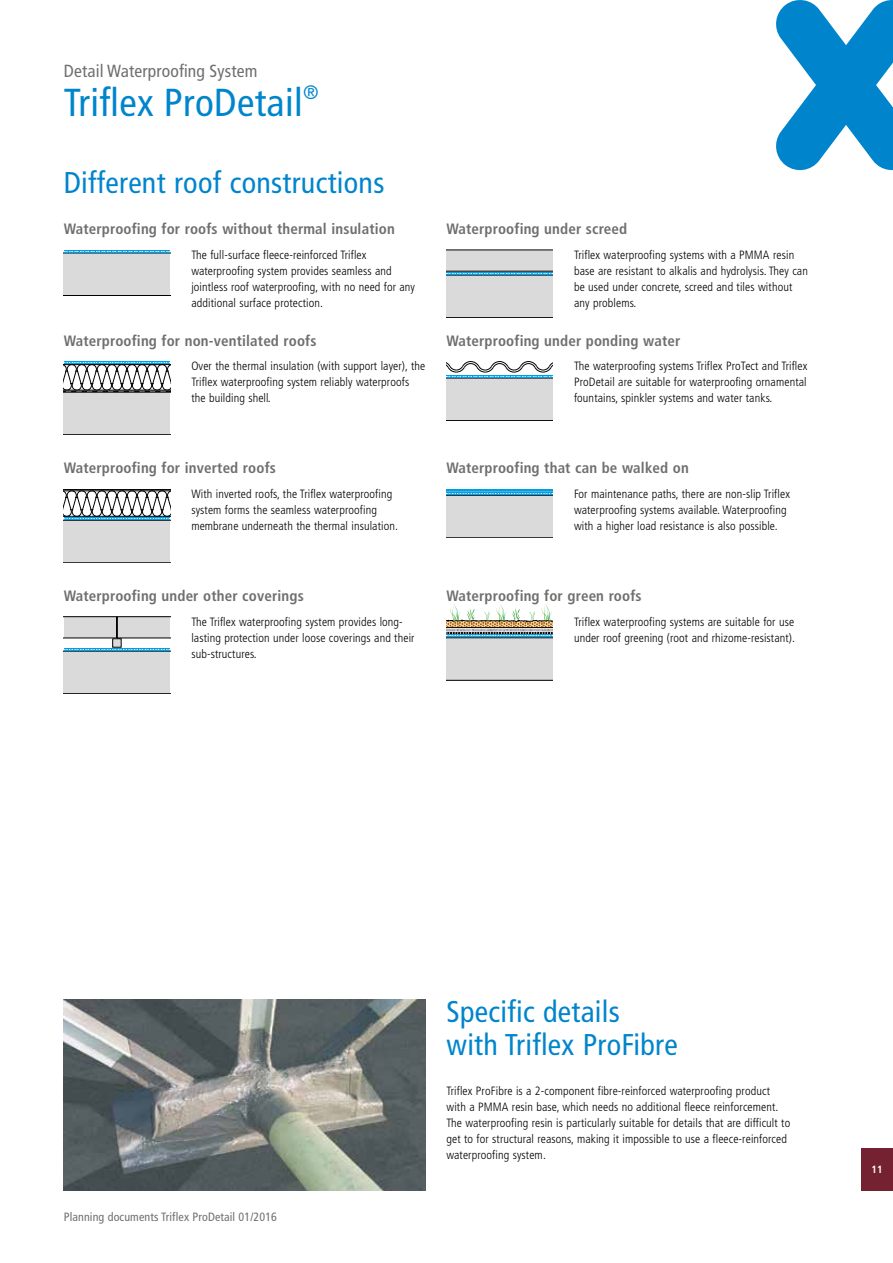
<style>
.page{position:relative;width:893px;height:1263px;background:#fff}
.page>*{position:absolute;margin:0;border:0;box-sizing:border-box;transform-origin:0 0}
.t1{font:condensed 39px "Frutiger LT Pro";letter-spacing:.01em;color:#0085cd}
.t2{font:condensed 30px/33px "Frutiger LT Pro";letter-spacing:.01em;color:#0085cd}
.t3{font:condensed 17.55px "Frutiger LT Pro";letter-spacing:.01em;color:#6f6f6e}
.t4{font:700 condensed 15px "Frutiger LT Pro";letter-spacing:.01em;color:#6f6f6e}
.t5{font:300 condensed 12px/15.9px "Frutiger LT Pro";letter-spacing:.01em;color:#000}
.t6{font:condensed 12px "Frutiger LT Pro";letter-spacing:.01em;color:#6f6f6e}
.t7{font:700 condensed 10.5px "Frutiger LT Pro";color:#fff}
</style>
<div class="page">
<svg style="left:776px;top:0;width:117px;height:170px"></svg>
<div style="left:861px;top:1148px;width:32px;height:43px;background:#742232"></div>
<svg style="left:64px;top:250px;width:107px;height:46px;background:#c7d0d4"></svg>
<svg style="left:64px;top:361px;width:107px;height:74px"></svg>
<hr style="left:64px;top:391px;width:106px;height:1px;background:#000">
<svg style="left:64px;top:491px;width:107px;height:72px"></svg>
<hr style="left:64px;top:489px;width:106px;height:1px;background:#000">
<svg style="left:64px;top:648px;width:107px;height:46px;background:#c7d0d4"></svg>
<div style="left:113px;top:639px;width:8px;height:8px;background:#dadada"></div>
<svg style="left:64px;top:617px;width:106px;height:21px;background:#cecece"></svg>
<svg style="left:446px;top:250px;width:107px;height:68px;background:#c8ced1"></svg>
<svg style="left:446px;top:361px;width:107px;height:60px"></svg>
<svg style="left:446px;top:492px;width:107px;height:46px;background:#c7d0d3"></svg>
<hr style="left:446px;top:491px;width:107px;height:1px;background:#009ee3">
<hr style="left:446px;top:489px;width:107px;height:1px;background:#009ee3">
<svg style="left:446px;top:604px;width:107px;height:76px"></svg>
<img style="left:64px;top:999px;width:361px;height:192px">
<h3 class="t3" style="left:64px;top:61px;width:195px">Detail Waterproofing System</h3>
<h1 class="t1" style="left:64px;top:80px;width:256px">Triflex ProDetail<sup>®</sup></h1>
<h2 class="t2" style="left:64px;top:166px;width:322px">Different roof constructions</h2>
<p class="t4" style="left:64px;top:220px;width:332px">Waterproofing for roofs without thermal insulation</p>
<p class="t5" style="left:191px;top:247px;width:225px">The full-surface fleece-reinforced Triflex waterproofing system provides seamless and jointless roof waterproofing, with no need for any additional surface protection.</p>
<p class="t4" style="left:64px;top:331px;width:254px">Waterproofing for non-ventilated roofs</p>
<p class="t5" style="left:191px;top:358px;width:235px">Over the thermal insulation (with support layer), the<br>Triflex waterproofing system reliably waterproofs the building shell.</p>
<p class="t4" style="left:446px;top:220px;width:182px">Waterproofing under screed</p>
<p class="t5" style="left:574px;top:247px;width:235px">Triflex waterproofing systems with a PMMA resin base are resistant to alkalis and hydrolysis. They can be used under concrete, screed and tiles without any problems.</p>
<p class="t4" style="left:446px;top:331px;width:235px">Waterproofing under ponding water</p>
<p class="t5" style="left:574px;top:358px;width:235px;text-align:justify">The waterproofing systems Triflex ProTect and Triflex ProDetail are suitable for waterproofing ornamental fountains, spinkler systems and water tanks.</p>
<p class="t4" style="left:64px;top:459px;width:214px">Waterproofing for inverted roofs</p>
<p class="t5" style="left:191px;top:486px;width:208px">With inverted roofs, the Triflex waterproofing system forms the seamless waterproofing membrane underneath the thermal insulation.</p>
<p class="t4" style="left:446px;top:459px;width:244px">Waterproofing that can be walked on</p>
<p class="t5" style="left:574px;top:486px;width:217px">For maintenance paths, there are non-slip Triflex waterproofing systems available. Waterproofing with a higher load resistance is also possible.</p>
<p class="t4" style="left:64px;top:586px;width:241px">Waterproofing under other coverings</p>
<p class="t5" style="left:191px;top:614px;width:225px">The Triflex waterproofing system provides long&shy;lasting protection under loose coverings and their sub-structures.</p>
<p class="t4" style="left:446px;top:586px;width:197px">Waterproofing for green roofs</p>
<p class="t5" style="left:574px;top:614px;width:223px">Triflex waterproofing systems are suitable for use under roof greening (root and rhizome-resistant).</p>
<p class="t6" style="left:64px;top:1210px;width:215px">Planning documents Triflex ProDetail 01/2016</p>
<h2 class="t2" style="left:446px;top:995px;width:233px">Specific details with Triflex ProFibre</h2>
<p class="t5" style="left:446px;top:1083px;width:345px">Triflex ProFibre is a 2-component fibre-reinforced waterproofing product with a PMMA resin base, which needs no additional fleece reinforcement.<br>The waterproofing resin is particularly suitable for details that are difficult to get to for structural reasons, making it impossible to use a fleece-reinforced waterproofing system.</p>
<p class="t7" style="left:871px;top:1163px;width:13px">11</p>
</div>
